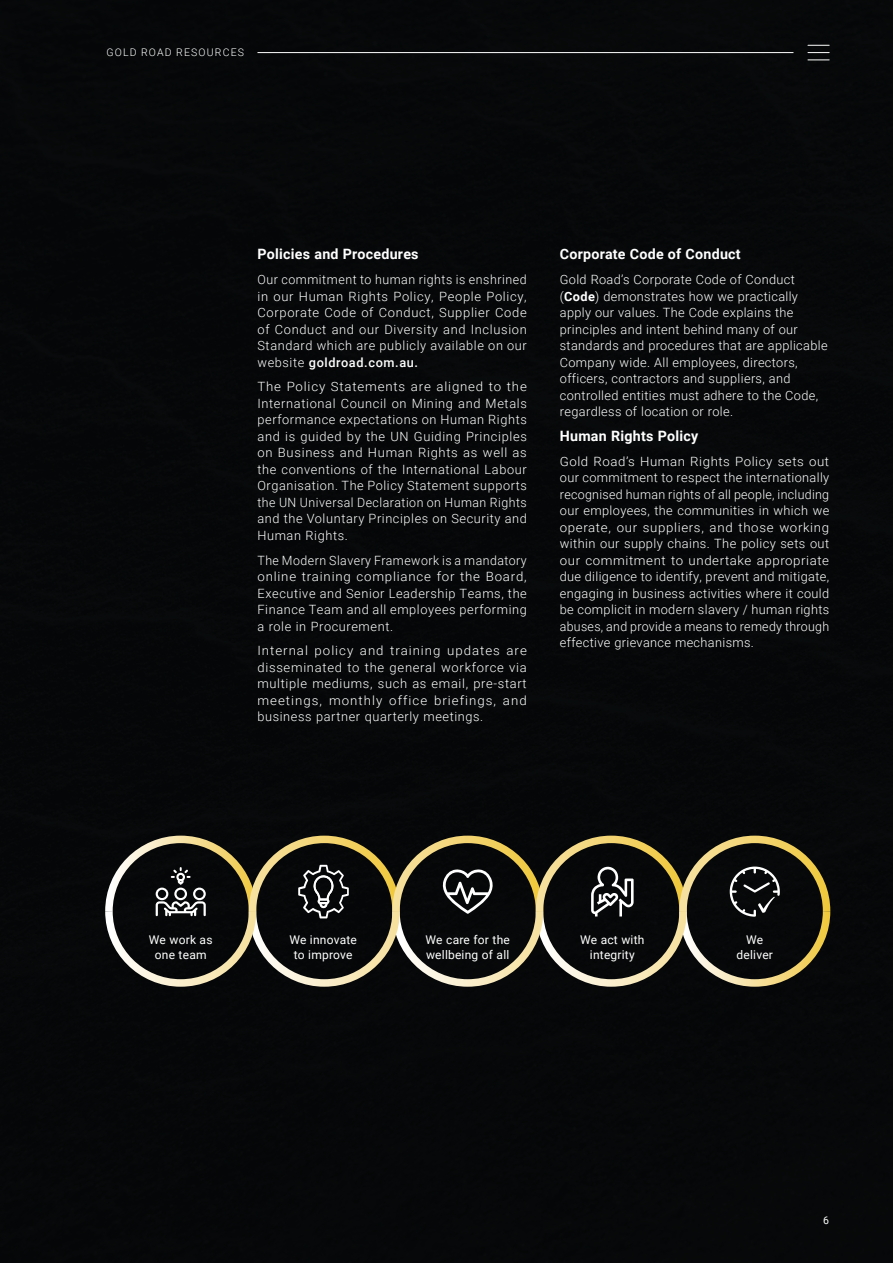
<style>
.page{position:relative;width:893px;height:1263px;background:#050709}
.page>*{position:absolute;margin:0;border:0;box-sizing:border-box;transform-origin:0 0}
.t1{font:700 14.25px "Roboto";letter-spacing:.02em;color:#fff}
.t2{font:300 12.75px/16.5px "Roboto";letter-spacing:.03em;color:#fff;text-align:justify;scale:1.04 1}
.t3{font:300 12.75px/16.5px "Roboto";letter-spacing:.03em;color:#fff;text-align:justify}
.t4{font:12px/15px "Roboto";letter-spacing:.015em;color:#fff;text-align:center}
.t5{font:300 10.5px "Roboto";letter-spacing:.11em;color:#fff}
.t6{font:10.5px "Roboto";color:#fff}
.s1{font-weight:500}
.s2{font-weight:700}
</style>
<div class="page">
<svg style="left:808px;top:45px;width:21px;height:1px"></svg>
<svg style="left:808px;top:52px;width:21px;height:1px"></svg>
<svg style="left:808px;top:60px;width:21px;height:1px"></svg>
<hr style="left:257px;top:52px;width:536px;height:1px;background:#fff">
<svg style="left:105px;top:835px;width:726px;height:152px"></svg>
<p class="t5" style="left:106px;top:45px;width:139px">GOLD ROAD RESOURCES</p>
<p class="t1" style="left:257px;top:244px;width:163px">Policies and Procedures</p>
<p class="t3" style="left:257px;top:271px;width:271px">Our commitment to human rights is enshrined in our Human Rights Policy, People Policy, Corporate Code of Conduct, Supplier Code of Conduct and our Diversity and Inclusion Standard which are publicly available on our website <span class="s1">goldroad.com.au.</span></p>
<p class="t2" style="left:257px;top:378px;width:261px">The Policy Statements are aligned to the International Council on Mining and Metals performance expectations on Human Rights and is guided by the UN Guiding Principles on Business and Human Rights as well as the conventions of the International Labour Organisation. The Policy Statement supports the UN Universal Declaration on Human Rights and the Voluntary Principles on Security and Human Rights.</p>
<p class="t3" style="left:257px;top:551px;width:271px">The Modern Slavery Framework is a mandatory online training compliance for the Board, Executive and Senior Leadership Teams, the Finance Team and all employees performing a role in Procurement.</p>
<p class="t2" style="left:257px;top:642px;width:261px">Internal policy and training updates are disseminated to the general workforce via multiple mediums, such as email, pre-start meetings, monthly office briefings, and business partner quarterly meetings.</p>
<p class="t1" style="left:560px;top:244px;width:182px">Corporate Code of Conduct</p>
<p class="t3" style="left:560px;top:271px;width:269px;text-align:left">Gold Road’s Corporate Code of Conduct (<span class="s2">Code</span>) demonstrates how we practically apply our values. The Code explains the principles and intent behind many of our standards and procedures that are applicable Company wide. All employees, directors, officers, contractors and suppliers, and controlled entities must adhere to the Code, regardless of location or role.</p>
<p class="t1" style="left:560px;top:426px;width:140px">Human Rights Policy</p>
<p class="t2" style="left:560px;top:452px;width:261px">Gold Road’s Human Rights Policy sets out our commitment to respect the internationally recognised human rights of all people, including our employees, the communities in which we operate, our suppliers, and those working within our supply chains. The policy sets out our commitment to undertake appropriate due diligence to identify, prevent and mitigate, engaging in business activities where it could be complicit in modern slavery / human rights abuses, and provide a means to remedy through effective grievance mechanisms.</p>
<p class="t4" style="left:426px;top:932px;width:86px;text-align:left">We care for the wellbeing of all</p>
<p class="t4" style="left:149px;top:932px;width:65px">We work as one team</p>
<p class="t4" style="left:289px;top:932px;width:69px">We innovate to improve</p>
<p class="t4" style="left:737px;top:932px;width:38px">We deliver</p>
<p class="t4" style="left:580px;top:932px;width:66px">We act with integrity</p>
<p class="t6" style="left:823px;top:1212px;width:7px">6</p>
</div>
